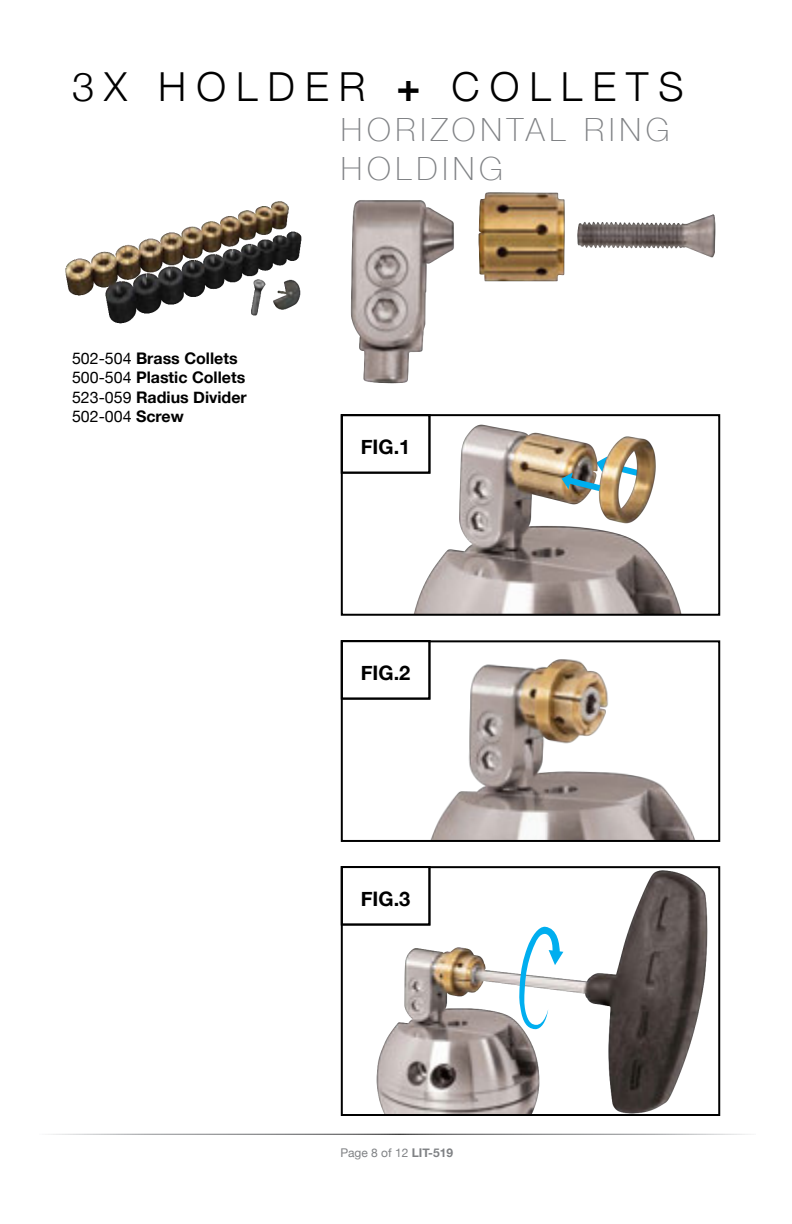
<style>
.page{position:relative;width:792px;height:1224px;background:#fff}
.page>*{position:absolute;margin:0;border:0;box-sizing:border-box;transform-origin:0 0}
.t1{font:300 40px "Helvetica Neue";letter-spacing:.25em;color:#000}
.t2{font:100 32px/38.4px "Helvetica Neue";letter-spacing:.15em;color:#808285}
.t3{font:700 20px "Helvetica Neue";color:#000}
.t4{font:700 16px/19.2px "Helvetica Neue";color:#000}
.t5{font:12px "Helvetica Neue";color:#808285}
.s1{font-weight:700}
.s2{font-weight:400}
</style>
<div class="page">
<img style="left:350px;top:192px;width:366px;height:192px">
<img style="left:431px;top:659px;width:264px;height:180px">
<div style="left:341px;top:640px;width:379px;height:202px;border:2px solid #000"></div>
<img style="left:414px;top:424px;width:268px;height:189px">
<div style="left:341px;top:414px;width:379px;height:202px;border:2px solid #000"></div>
<img style="left:376px;top:870px;width:332px;height:243px">
<div style="left:341px;top:866px;width:379px;height:250px;border:2px solid #000"></div>
<svg style="left:519px;top:926px;width:44px;height:103px"></svg>
<div style="left:342px;top:415px;width:88px;height:58px;background:#fff"></div>
<div style="left:341px;top:414px;width:89px;height:60px;border:2px solid #000"></div>
<div style="left:341px;top:640px;width:89px;height:60px;border:2px solid #000"></div>
<div style="left:342px;top:867px;width:88px;height:58px;background:#fff"></div>
<div style="left:341px;top:866px;width:89px;height:60px;border:2px solid #000"></div>
<img style="left:562px;top:456px;width:83px;height:39px">
<img style="left:65px;top:201px;width:237px;height:123px">
<img style="left:241px;top:253px;width:61px;height:71px">
<h1 class="t1" style="left:72px;top:54px;width:613px">3X HOLDER <span class="s1">+</span> COLLETS</h1>
<h2 class="t2" style="left:341px;top:109px;width:330px">HORIZONTAL RING<br>HOLDING</h2>
<p class="t4" style="left:72px;top:349px;width:176px"><span class="s2">502-504</span> Brass Collets<br><span class="s2">500-504</span> Plastic Collets<br><span class="s2">523-059</span> Radius Divider<br><span class="s2">502-004</span> Screw</p>
<p class="t3" style="left:361px;top:431px;width:51px">FIG.1</p>
<p class="t3" style="left:361px;top:657px;width:51px">FIG.2</p>
<p class="t3" style="left:361px;top:883px;width:51px">FIG.3</p>
<p class="t5" style="left:340px;top:1145px;width:114px">Page 8 of 12 <span class="s1">LIT-519</span></p>
</div>
